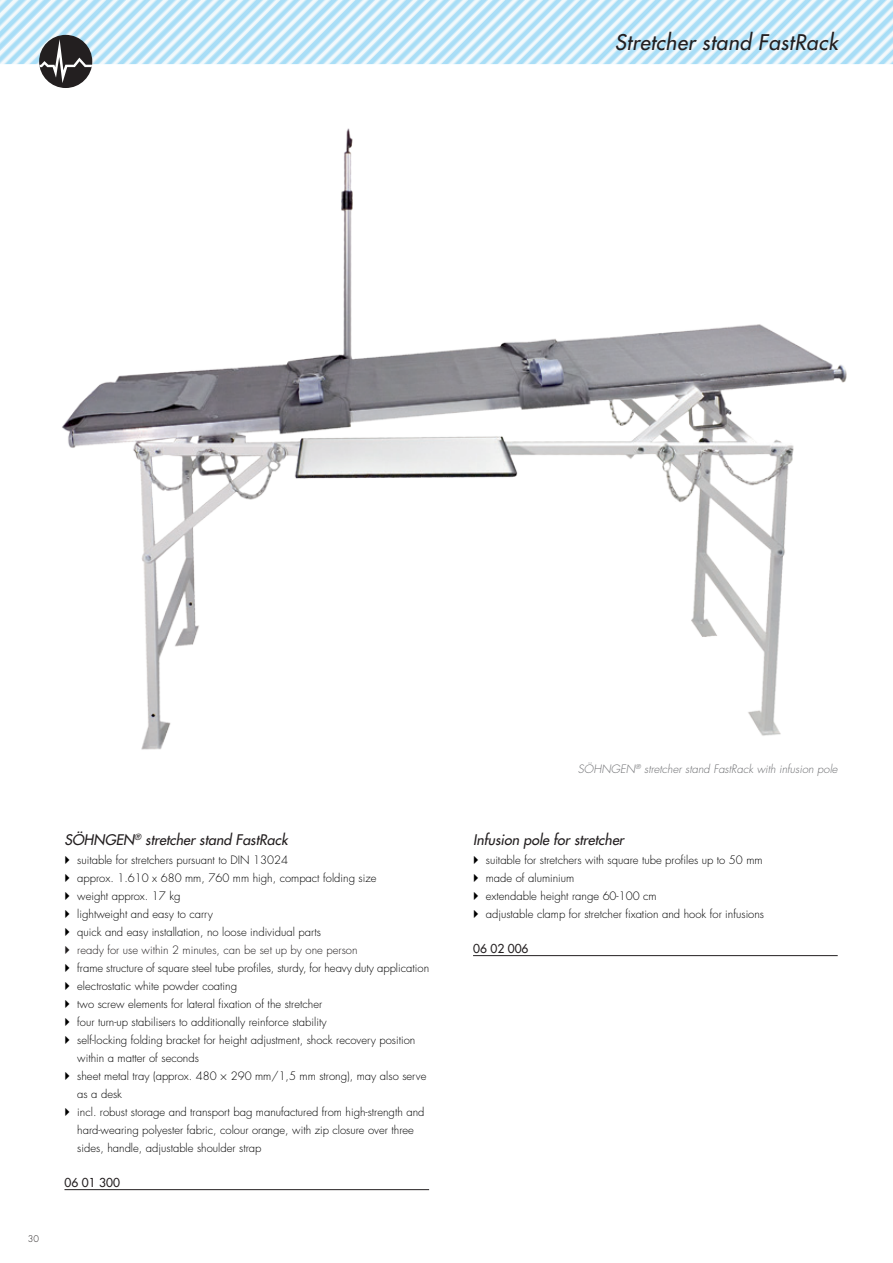
<style>
.page{position:relative;width:893px;height:1263px;background:#fff}
.page>*{position:absolute;margin:0;border:0;box-sizing:border-box;transform-origin:0 0}
.t1{font:italic 500 21px "Futura Std";letter-spacing:.02em;color:#231f20}
.t2{font:italic 500 14.25px "Futura Std";color:#231f20}
.t3{font:500 12px "Futura Std";color:#231f20}
.t4{font:300 11.25px/18px "Futura Std";color:#000}
.t5{font:300 11.25px "Futura Std";color:#231f20}
.t6{font:italic 300 11.25px "Futura Std";color:#6c6d70}
.t7{font:300 9px "Futura Std";color:#231f20}
</style>
<div class="page">
<img style="left:0;top:0;width:893px;height:64px">
<svg style="left:39px;top:39px;width:6px;height:39px"></svg>
<hr style="left:64px;top:1189px;width:365px;height:1px;background:#231f20">
<hr style="left:473px;top:955px;width:365px;height:1px;background:#231f20">
<img style="left:45px;top:30px;width:817px;height:720px">
<h1 class="t1" style="left:615px;top:29px;width:224px">Stretcher stand FastRack</h1>
<p class="t7" style="left:28px;top:1233px;width:13px">30</p>
<p class="t2" style="left:64px;top:830px;width:225px">SÖHNGEN<sup>®</sup> stretcher stand FastRack</p>
<p class="t4" style="left:77px;top:851px;width:301px">suitable for stretchers pursuant to DIN 13024<br>approx. 1.610 x 680 mm, 760 mm high, compact folding size weight approx. 17 kg<br>lightweight and easy to carry<br>quick and easy installation, no loose individual parts</p>
<p class="t5" style="left:77px;top:943px;width:282px">ready for use within 2 minutes, can be set up by one person</p>
<p class="t4" style="left:77px;top:959px;width:353px">frame structure of square steel tube profiles, sturdy, for heavy duty application electrostatic white powder coating<br>two screw elements for lateral fixation of the stretcher<br>four turn-up stabilisers to additionally reinforce stability<br>self-locking folding bracket for height adjustment, shock recovery position within a matter of seconds<br>sheet metal tray (approx. 480 × 290 mm/1,5 mm strong), may also serve as a desk<br>incl. robust storage and transport bag manufactured from high-strength and hard-wearing polyester fabric, colour orange, with zip closure over three sides, handle, adjustable shoulder strap</p>
<p class="t3" style="left:64px;top:1175px;width:57px">06 01 300</p>
<p class="t6" style="left:578px;top:762px;width:261px">SÖHNGEN<sup>®</sup> stretcher stand FastRack with infusion pole</p>
<p class="t2" style="left:473px;top:830px;width:152px">Infusion pole for stretcher</p>
<p class="t4" style="left:486px;top:851px;width:280px">suitable for stretchers with square tube profiles up to 50 mm made of aluminium<br>extendable height range 60-100 cm<br>adjustable clamp for stretcher fixation and hook for infusions</p>
<p class="t3" style="left:473px;top:941px;width:57px">06 02 006</p>
</div>
